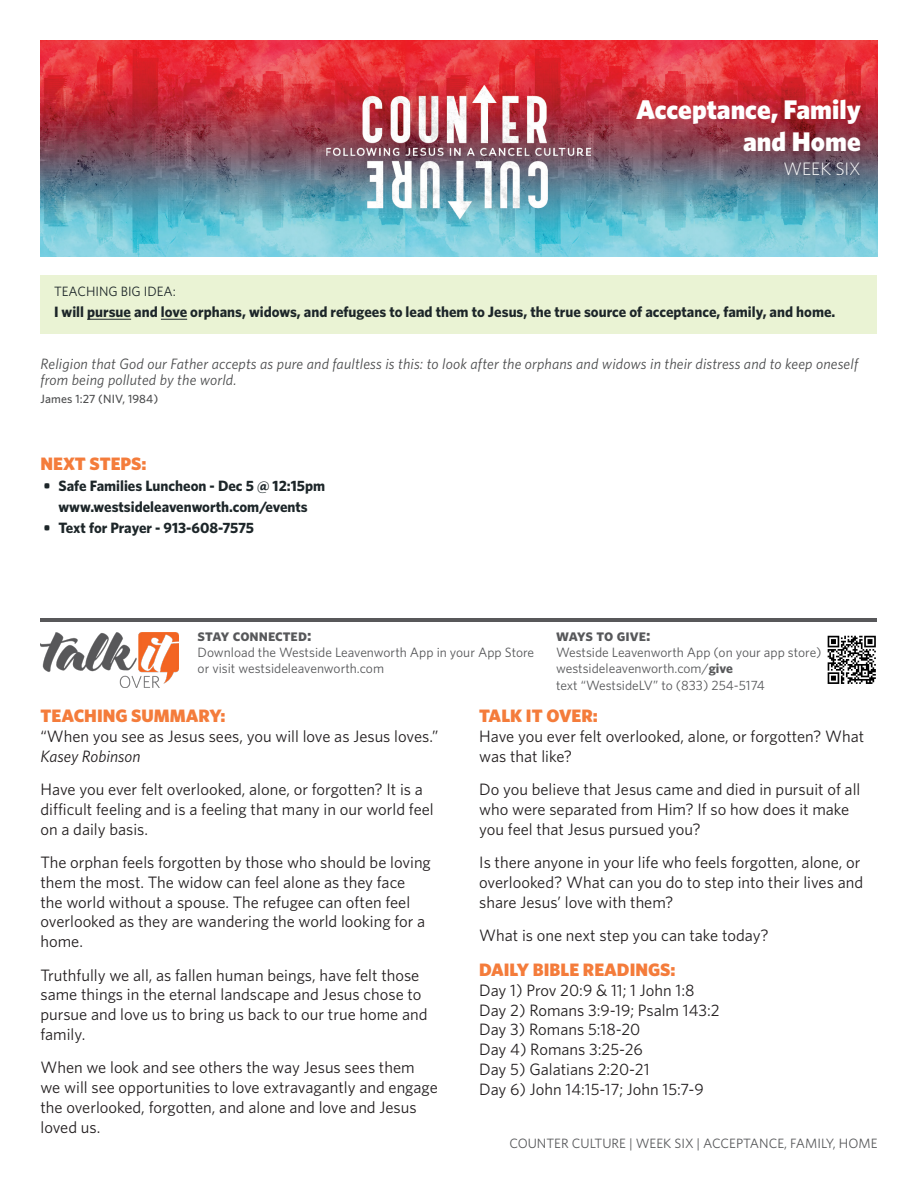
<style>
.page{position:relative;width:918px;height:1188px;background:#fff}
.page>*{position:absolute;margin:0;border:0;box-sizing:border-box;transform-origin:0 0}
.t1{font:900 27px/32.4px "Whitney HTF";color:#fff;text-align:right}
.H2_Orange{font:900 18px "Whitney HTF";color:#f47c3b}
.TIO-paragraph{font:900 18px "Whitney HTF";color:#f47c3b}
.t2{font:300 18px "Whitney HTF";color:#fff}
.TIO-paragraph-2{font:16.5px/19.8px "Whitney HTF";color:#231f20}
.TIO-Scriptures{font:16.5px "Whitney HTF";color:#231f20}
.Connect_Heading{font:16.5px "Whitney HTF Bold SC";letter-spacing:-.01em;color:#57585a}
.Teaching_Big_Idea{font:700 15px/21px "Whitney HTF";color:#1d2629;text-align:center}
.Scripture_Left_Last{font:italic 15px/16.5px "Whitney HTF";letter-spacing:.01em;color:#4b4c4d}
.connect_text{font:13.5px/16.2px "Whitney HTF";color:#57585a}
.Teaching_Big_Idea_He{font:13.5px "Whitney HTF";color:#1d2629}
.Scripture_Reference{font:500 12px "Whitney HTF";letter-spacing:.01em;color:#4b4c4d}
.s1{font-weight:700}
.s2{font-style:italic}
</style>
<div class="page">
<img style="left:40px;top:40px;width:838px;height:216px">
<div style="left:40px;top:275px;width:838px;height:24px;background:#eaf3d4"></div>
<div style="left:40px;top:290px;width:838px;height:43px;background:#eaf3d4"></div>
<hr style="left:87px;top:319px;width:44px;height:1px;background:#1d2629">
<svg style="left:161px;top:319px;width:26px;height:1px"></svg>
<hr style="left:40px;top:618px;width:838px;height:3px;background:#58585a">
<img style="left:40px;top:633px;width:138px;height:54px">
<div style="left:826px;top:634px;width:52px;height:52px;background:linear-gradient(to right,#fff,#fff)"></div>
<svg style="left:828px;top:636px;width:48px;height:48px"></svg>
<h1 class="t1" style="left:636px;top:92px;width:226px">Acceptance, Family and Home</h1>
<p class="t2" style="left:784px;top:158px;width:79px">WEEK SIX</p>
<p class="Teaching_Big_Idea_He" style="left:54px;top:284px;width:123px">TEACHING BIG IDEA:</p>
<p class="Teaching_Big_Idea" style="left:54px;top:301px;width:783px">I will pursue and love orphans, widows, and refugees to lead them to Jesus, the true source of acceptance, family, and home.</p>
<p class="Scripture_Left_Last" style="left:40px;top:355px;width:819px">Religion that God our Father accepts as pure and faultless is this: to look after the orphans and widows in their distress and to keep oneself from being polluted by the world.</p>
<p class="Scripture_Reference" style="left:40px;top:392px;width:119px">James 1:27 (NIV, 1984)</p>
<p class="H2_Orange" style="left:40px;top:452px;width:108px">NEXT STEPS:</p>
<p class="Teaching_Big_Idea" style="left:44px;top:474px;width:283px">• Safe Families Luncheon - Dec 5 @ 12:15pm www.westsideleavenworth.com/events</p>
<p class="Teaching_Big_Idea" style="left:44px;top:516px;width:212px">• Text for Prayer - 913-608-7575</p>
<p class="Connect_Heading" style="left:198px;top:625px;width:115px">stay connected:</p>
<p class="connect_text" style="left:198px;top:644px;width:338px">Download the Westside Leavenworth App in your App Store or visit westsideleavenworth.com</p>
<p class="Connect_Heading" style="left:556px;top:625px;width:96px">ways to give:</p>
<p class="connect_text" style="left:556px;top:644px;width:267px">Westside Leavenworth App (on your app store) westsideleavenworth.com/<span class="s1">give</span></p>
<p class="connect_text" style="left:556px;top:677px;width:210px">text “WestsideLV” to (833) 254-5174</p>
<p class="H2_Orange" style="left:40px;top:705px;width:187px">TEACHING SUMMARY:</p>
<p class="TIO-paragraph-2" style="left:40px;top:726px;width:400px">“When you see as Jesus sees, you will love as Jesus loves.”<br><span class="s2">Kasey Robinson</span></p>
<p class="TIO-paragraph-2" style="left:40px;top:779px;width:395px">Have you ever felt overlooked, alone, or forgotten? It is a difficult feeling and is a feeling that many in our world feel on a daily basis.</p>
<p class="TIO-paragraph-2" style="left:40px;top:852px;width:392px">The orphan feels forgotten by those who should be loving them the most. The widow can feel alone as they face the world without a spouse. The refugee can often feel overlooked as they are wandering the world looking for a home.</p>
<p class="TIO-paragraph-2" style="left:40px;top:965px;width:389px">Truthfully we all, as fallen human beings, have felt those same things in the eternal landscape and Jesus chose to pursue and love us to bring us back to our true home and family.</p>
<p class="TIO-paragraph-2" style="left:40px;top:1057px;width:399px">When we look and see others the way Jesus sees them we will see opportunities to love extravagantly and engage the overlooked, forgotten, and alone and love and Jesus loved us.</p>
<p class="TIO-paragraph" style="left:479px;top:705px;width:120px">TALK IT OVER:</p>
<p class="TIO-paragraph-2" style="left:479px;top:726px;width:387px">Have you ever felt overlooked, alone, or forgotten? What was that like?</p>
<p class="TIO-paragraph-2" style="left:479px;top:779px;width:383px">Do you believe that Jesus came and died in pursuit of all who were separated from Him? If so how does it make you feel that Jesus pursued you?</p>
<p class="TIO-paragraph-2" style="left:479px;top:852px;width:385px">Is there anyone in your life who feels forgotten, alone, or overlooked? What can you do to step into their lives and share Jesus’ love with them?</p>
<p class="TIO-paragraph-2" style="left:479px;top:925px;width:291px">What is one next step you can take today?</p>
<p class="H2_Orange" style="left:479px;top:959px;width:198px">DAILY BIBLE READINGS:</p>
<p class="TIO-Scriptures" style="left:479px;top:980px;width:217px">Day 1) Prov 20:9 &amp; 11; 1 John 1:8</p>
<p class="TIO-Scriptures" style="left:479px;top:1000px;width:242px">Day 2) Romans 3:9-19; Psalm 143:2</p>
<p class="TIO-Scriptures" style="left:479px;top:1020px;width:163px">Day 3) Romans 5:18-20</p>
<p class="TIO-Scriptures" style="left:479px;top:1040px;width:165px">Day 4) Romans 3:25-26</p>
<p class="TIO-Scriptures" style="left:479px;top:1060px;width:172px">Day 5) Galatians 2:20-21</p>
<p class="TIO-Scriptures" style="left:479px;top:1079px;width:226px">Day 6) John 14:15-17; John 15:7-9</p>
<p class="connect_text" style="left:509px;top:1134px;width:370px">COUNTER CULTURE | WEEK SIX | ACCEPTANCE, FAMILY, HOME</p>
</div>
